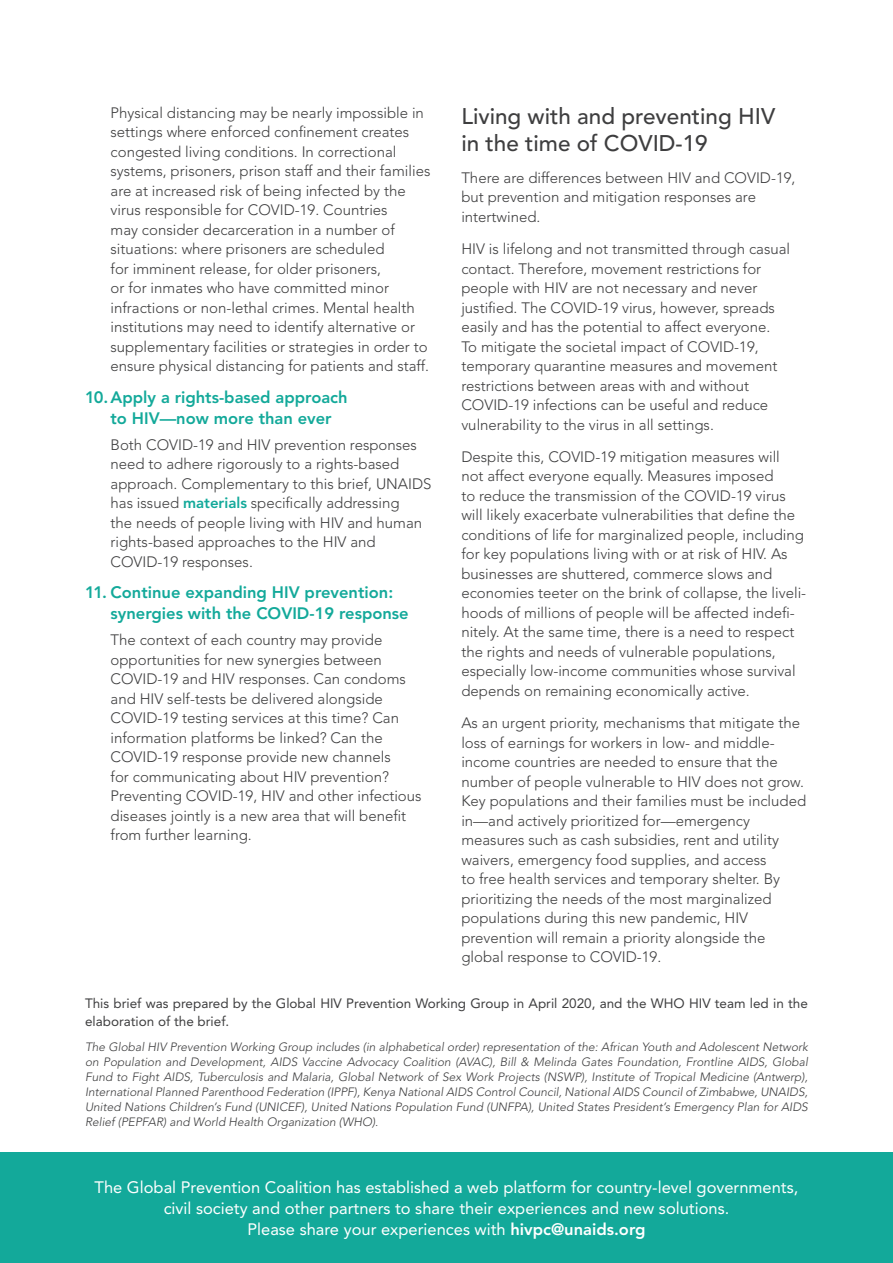
<style>
.page{position:relative;width:893px;height:1263px;background:#fff}
.page>*{position:absolute;margin:0;border:0;box-sizing:border-box;transform-origin:0 0}
.t1{font:500 22.5px/27px "Avenir";color:#3e3e3f}
.t2{font:16.5px/21px "Avenir";color:#fff;text-align:center}
.t3{font:800 16.5px/21px "Avenir";color:#13a99a;text-align:center}
.t4{font:300 15px/19.5px "Avenir";color:#3e3e3f}
.t5{font:13.5px/18px "Avenir";color:#3e3e3f}
.t6{font:italic 300 12px/15px "Avenir";color:#3e3e3f;text-align:justify}
.s1{font-weight:800;color:#13a99a}
.s2{font-weight:800}
</style>
<div class="page">
<div style="left:0;top:1152px;width:893px;height:111px;background:#13a99a"></div>
<p class="t4" style="left:111px;top:103px;width:321px">Physical distancing may be nearly impossible in settings where enforced confinement creates congested living conditions. In correctional systems, prisoners, prison staff and their families are at increased risk of being infected by the virus responsible for COVID-19. Countries<br>may consider decarceration in a number of situations: where prisoners are scheduled<br>for imminent release, for older prisoners,<br>or for inmates who have committed minor infractions or non-lethal crimes. Mental health institutions may need to identify alternative or supplementary facilities or strategies in order to ensure physical distancing for patients and staff.</p>
<p class="t3" style="left:85px;top:386px;width:264px">10.Apply a rights-based approach to HIV—now more than ever</p>
<p class="t4" style="left:111px;top:435px;width:323px">Both COVID-19 and HIV prevention responses need to adhere rigorously to a rights-based approach. Complementary to this brief, UNAIDS has issued <span class="s1">materials</span> specifically addressing<br>the needs of people living with HIV and human rights-based approaches to the HIV and COVID-19 responses.</p>
<p class="t3" style="left:111px;top:582px;width:300px;text-align:left;text-indent:-26px">11. Continue expanding HIV prevention: synergies with the COVID-19 response</p>
<p class="t4" style="left:111px;top:630px;width:313px">The context of each country may provide opportunities for new synergies between COVID-19 and HIV responses. Can condoms and HIV self-tests be delivered alongside COVID-19 testing services at this time? Can information platforms be linked? Can the COVID-19 response provide new channels<br>for communicating about HIV prevention?<br>Preventing COVID-19, HIV and other infectious diseases jointly is a new area that will benefit from further learning.</p>
<h1 class="t1" style="left:461px;top:103px;width:315px">Living with and preventing HIV in the time of COVID-19</h1>
<p class="t4" style="left:461px;top:168px;width:336px">There are differences between HIV and COVID-19, but prevention and mitigation responses are intertwined.</p>
<p class="t4" style="left:461px;top:239px;width:330px">HIV is lifelong and not transmitted through casual contact. Therefore, movement restrictions for people with HIV are not necessary and never justified. The COVID-19 virus, however, spreads easily and has the potential to affect everyone.<br>To mitigate the societal impact of COVID-19, temporary quarantine measures and movement restrictions between areas with and without COVID-19 infections can be useful and reduce vulnerability to the virus in all settings.</p>
<p class="t4" style="left:461px;top:447px;width:346px">Despite this, COVID-19 mitigation measures will<br>not affect everyone equally. Measures imposed<br>to reduce the transmission of the COVID-19 virus will likely exacerbate vulnerabilities that define the conditions of life for marginalized people, including for key populations living with or at risk of HIV. As businesses are shuttered, commerce slows and economies teeter on the brink of collapse, the liveli&shy;hoods of millions of people will be affected indefi&shy;nitely. At the same time, there is a need to respect the rights and needs of vulnerable populations, especially low-income communities whose survival depends on remaining economically active.</p>
<p class="t4" style="left:461px;top:713px;width:346px">As an urgent priority, mechanisms that mitigate the loss of earnings for workers in low- and middle&shy;income countries are needed to ensure that the number of people vulnerable to HIV does not grow.<br>Key populations and their families must be included in—and actively prioritized for—emergency measures such as cash subsidies, rent and utility waivers, emergency food supplies, and access<br>to free health services and temporary shelter. By prioritizing the needs of the most marginalized populations during this new pandemic, HIV prevention will remain a priority alongside the global response to COVID-19.</p>
<p class="t5" style="left:85px;top:994px;width:724px">This brief was prepared by the Global HIV Prevention Working Group in April 2020, and the WHO HIV team led in the elaboration of the brief.</p>
<p class="t6" style="left:85px;top:1039px;width:724px">The Global HIV Prevention Working Group includes (in alphabetical order) representation of the: African Youth and Adolescent Network on Population and Development, AIDS Vaccine Advocacy Coalition (AVAC), Bill &amp; Melinda Gates Foundation, Frontline AIDS, Global Fund to Fight AIDS, Tuberculosis and Malaria, Global Network of Sex Work Projects (NSWP), Institute of Tropical Medicine (Antwerp), International Planned Parenthood Federation (IPPF), Kenya National AIDS Control Council, National AIDS Council of Zimbabwe, UNAIDS, United Nations Children’s Fund (UNICEF), United Nations Population Fund (UNFPA), United States President’s Emergency Plan for AIDS Relief (PEPFAR) and World Health Organization (WHO).</p>
<p class="t2" style="left:95px;top:1177px;width:705px">The Global Prevention Coalition has established a web platform for country-level governments, civil society and other partners to share their experiences and new solutions.<br>Please share your experiences with <span class="s2">hivpc@unaids.org</span></p>
</div>
